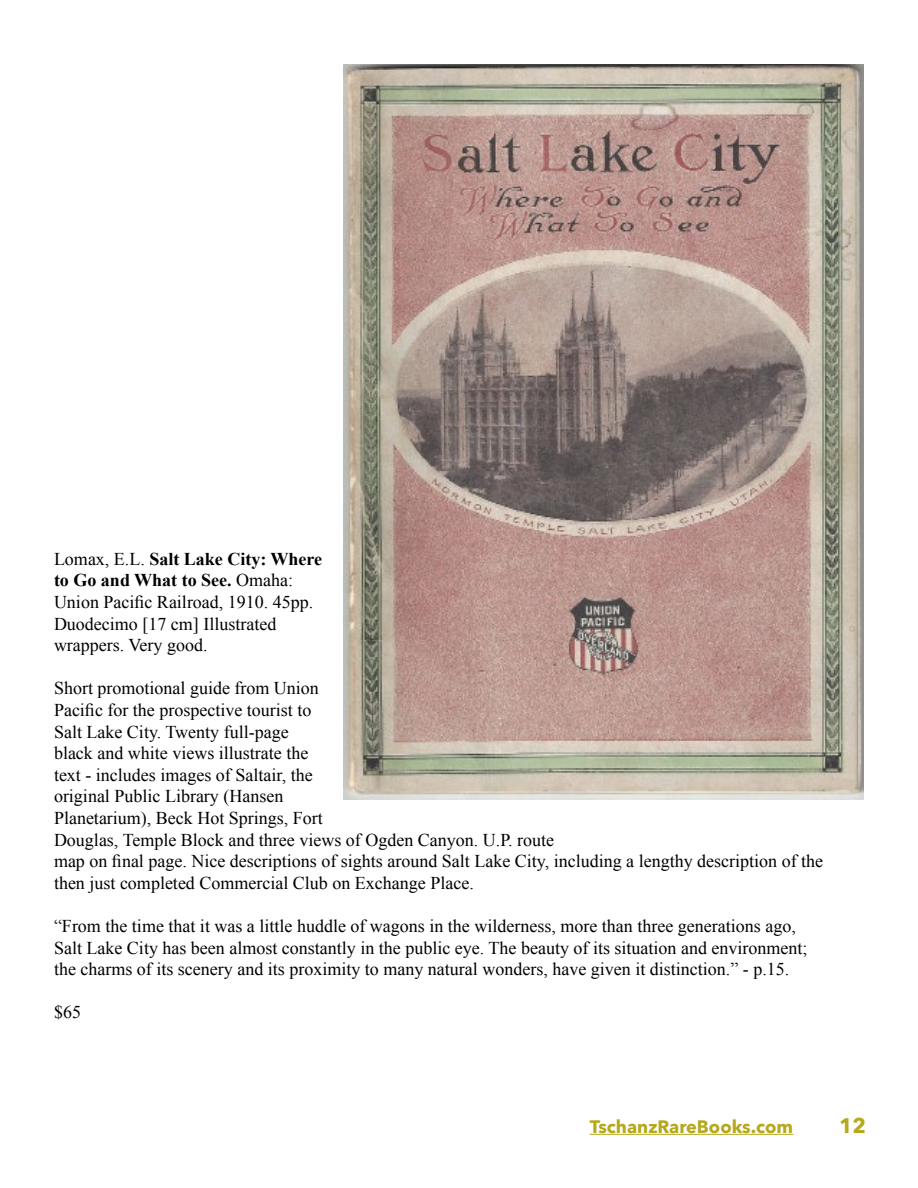
<style>
.page{position:relative;width:918px;height:1188px;background:#fff}
.page>*{position:absolute;margin:0;border:0;box-sizing:border-box;transform-origin:0 0}
.t1{font:700 21px "Avenir Next";color:#b5a81a}
.t2{font:18px/21.6px "Times New Roman";color:#000}
.t3{font:700 18px "Avenir Next";color:#b5a81a}
.s1{font-weight:700}
</style>
<div class="page">
<hr style="left:590px;top:1134px;width:203px;height:1px;background:#b5a81a">
<img style="left:344px;top:65px;width:520px;height:734px">
<p class="t2" style="left:54px;top:548px;width:270px">Lomax, E.L. <span class="s1">Salt Lake City: Where to Go and What to See.</span> Omaha:<br>Union Pacific Railroad, 1910. 45pp.<br>Duodecimo [17 cm] Illustrated wrappers. Very good.</p>
<p class="t2" style="left:54px;top:677px;width:771px">Short promotional guide from Union<br>Pacific for the prospective tourist to<br>Salt Lake City. Twenty full-page<br>black and white views illustrate the<br>text - includes images of Saltair, the<br>original Public Library (Hansen<br>Planetarium), Beck Hot Springs, Fort<br>Douglas, Temple Block and three views of Ogden Canyon. U.P. route<br>map on final page. Nice descriptions of sights around Salt Lake City, including a lengthy description of the then just completed Commercial Club on Exchange Place.</p>
<p class="t2" style="left:54px;top:915px;width:755px">“From the time that it was a little huddle of wagons in the wilderness, more than three generations ago,<br>Salt Lake City has been almost constantly in the public eye. The beauty of its situation and environment; the charms of its scenery and its proximity to many natural wonders, have given it distinction.” - p.15.</p>
<p class="t2" style="left:54px;top:1001px;width:28px">$65</p>
<p class="t3" style="left:590px;top:1111px;width:205px">TschanzRareBooks.com</p>
<p class="t1" style="left:839px;top:1107px;width:29px">12</p>
</div>
